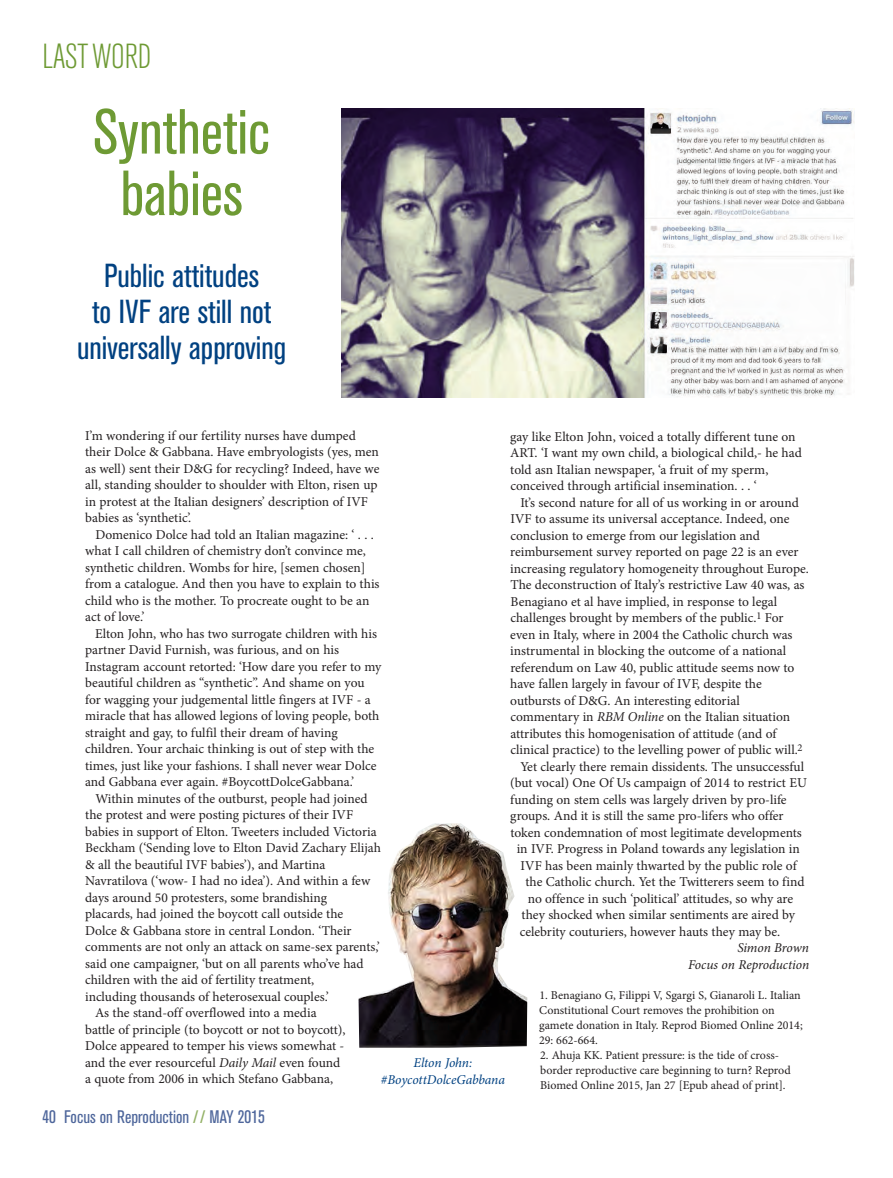
<style>
.page{position:relative;width:893px;height:1178px;background:#fff}
.page>*{position:absolute;margin:0;border:0;box-sizing:border-box;transform-origin:0 0}
.t1{font:condensed 63px/61.5px "Akzidenz Grotesk BQ";color:#6e9a34;text-align:center}
.t2{font:300 condensed 34.5px "Akzidenz Grotesk BQ";letter-spacing:-.015em;color:#6e9a34}
.t3{font:condensed 33px/36px "Akzidenz Grotesk BQ";color:#014181;text-align:center}
.t4{font:condensed 18px "Akzidenz Grotesk BQ";color:#4e669b}
.t5{font:13.5px/16.5px "Minion Pro";color:#231f20}
.t6{font:italic 13.5px/16.5px "Minion Pro";letter-spacing:-.005em;color:#014181;text-align:center}
.t7{font:italic 13.5px/16.5px "Minion Pro";letter-spacing:-.01em;color:#231f20;text-align:right}
.t8{font:12px/15px "Minion Pro";color:#231f20}
.s1{font-style:italic}
.s2{color:#93b166}
</style>
<div class="page">
<img style="left:341px;top:109px;width:514px;height:288px">
<img style="left:358px;top:823px;width:169px;height:225px">
<hr style="left:892px;top:0;width:1px;height:1178px;background:#a4adcd">
<h2 class="t2" style="left:43px;top:44px;width:111px">LAST WORD</h2>
<h1 class="t1" style="left:93px;top:106px;width:179px">Synthetic babies</h1>
<h3 class="t3" style="left:77px;top:260px;width:210px">Public attitudes<br>to IVF are still not universally approving</h3>
<p class="t5" style="left:85px;top:428px;width:296px">I’m wondering if our fertility nurses have dumped their Dolce &amp; Gabbana. Have embryologists (yes, men as well) sent their D&amp;G for recycling? Indeed, have we all, standing shoulder to shoulder with Elton, risen up in protest at the Italian designers’ description of IVF babies as ‘synthetic’.</p>
<p class="t5" style="left:85px;top:527px;width:296px;text-indent:10px">Domenico Dolce had told an Italian magazine: ‘ . . . what I call children of chemistry don’t convince me, synthetic children. Wombs for hire, [semen chosen] from a catalogue. And then you have to explain to this child who is the mother. To procreate ought to be an act of love.’</p>
<p class="t5" style="left:85px;top:626px;width:298px;text-indent:10px">Elton John, who has two surrogate children with his partner David Furnish, was furious, and on his Instagram account retorted: ‘How dare you refer to my beautiful children as “synthetic”. And shame on you for wagging your judgemental little fingers at IVF - a miracle that has allowed legions of loving people, both straight and gay, to fulfil their dream of having children. Your archaic thinking is out of step with the times, just like your fashions. I shall never wear Dolce and Gabbana ever again. #BoycottDolceGabbana.’</p>
<p class="t5" style="left:95px;top:791px;width:274px">Within minutes of the outburst, people had joined</p>
<p class="t5" style="left:85px;top:808px;width:269px">the protest and were posting pictures of their IVF</p>
<p class="t5" style="left:85px;top:824px;width:293px">babies in support of Elton. Tweeters included Victoria</p>
<p class="t5" style="left:85px;top:841px;width:297px">Beckham (‘Sending love to Elton David Zachary Elijah</p>
<p class="t5" style="left:85px;top:857px;width:242px">&amp; all the beautiful IVF babies’), and Martina</p>
<p class="t5" style="left:85px;top:874px;width:287px">Navratilova (‘wow- I had no idea’). And within a few</p>
<p class="t5" style="left:85px;top:890px;width:244px">days around 50 protesters, some brandishing</p>
<p class="t5" style="left:85px;top:907px;width:260px">placards, had joined the boycott call outside the</p>
<p class="t5" style="left:85px;top:923px;width:268px">Dolce &amp; Gabbana store in central London. ‘Their</p>
<p class="t5" style="left:85px;top:940px;width:296px">comments are not only an attack on same-sex parents,’</p>
<p class="t5" style="left:85px;top:956px;width:280px">said one campaigner, ‘but on all parents who’ve had</p>
<p class="t5" style="left:85px;top:973px;width:231px">children with the aid of fertility treatment,</p>
<p class="t5" style="left:85px;top:989px;width:245px">including thousands of heterosexual couples.’</p>
<p class="t5" style="left:95px;top:1006px;width:223px">As the stand-off overflowed into a media</p>
<p class="t5" style="left:85px;top:1022px;width:262px">battle of principle (to boycott or not to boycott),</p>
<p class="t5" style="left:85px;top:1039px;width:261px">Dolce appeared to temper his views somewhat -</p>
<p class="t5" style="left:85px;top:1055px;width:257px">and the ever resourceful <span class="s1">Daily Mail</span> even found</p>
<p class="t5" style="left:85px;top:1072px;width:249px">a quote from 2006 in which Stefano Gabbana,</p>
<p class="t5" style="left:510px;top:429px;width:293px">gay like Elton John, voiced a totally different tune on ART. ‘I want my own child, a biological child,- he had told asn Italian newspaper, ‘a fruit of my sperm, conceived through artificial insemination. . . ‘</p>
<p class="t5" style="left:520px;top:495px;width:280px">It’s second nature for all of us working in or around</p>
<p class="t5" style="left:510px;top:512px;width:281px">IVF to assume its universal acceptance. Indeed, one</p>
<p class="t5" style="left:510px;top:528px;width:251px">conclusion to emerge from our legislation and</p>
<p class="t5" style="left:510px;top:545px;width:290px">reimbursement survey reported on page 22 is an ever</p>
<p class="t5" style="left:510px;top:561px;width:300px">increasing regulatory homogeneity throughout Europe.</p>
<p class="t5" style="left:510px;top:578px;width:296px">The deconstruction of Italy’s restrictive Law 40 was, as</p>
<p class="t5" style="left:510px;top:594px;width:268px">Benagiano et al have implied, in response to legal</p>
<p class="t5" style="left:510px;top:611px;width:274px">challenges brought by members of the public.<sup>1</sup> For</p>
<p class="t5" style="left:510px;top:627px;width:284px">even in Italy, where in 2004 the Catholic church was</p>
<p class="t5" style="left:510px;top:644px;width:278px">instrumental in blocking the outcome of a national</p>
<p class="t5" style="left:510px;top:660px;width:286px">referendum on Law 40, public attitude seems now to</p>
<p class="t5" style="left:510px;top:677px;width:253px">have fallen largely in favour of IVF, despite the</p>
<p class="t5" style="left:510px;top:693px;width:231px">outbursts of D&amp;G. An interesting editorial</p>
<p class="t5" style="left:510px;top:710px;width:281px">commentary in <span class="s1">RBM Online</span> on the Italian situation</p>
<p class="t5" style="left:510px;top:726px;width:268px">attributes this homogenisation of attitude (and of</p>
<p class="t5" style="left:510px;top:743px;width:294px">clinical practice) to the levelling power of public will.<sup>2</sup></p>
<p class="t5" style="left:520px;top:759px;width:285px">Yet clearly there remain dissidents. The unsuccessful</p>
<p class="t5" style="left:510px;top:776px;width:298px">(but vocal) One Of Us campaign of 2014 to restrict EU</p>
<p class="t5" style="left:510px;top:792px;width:278px">funding on stem cells was largely driven by pro-life</p>
<p class="t5" style="left:510px;top:809px;width:275px">groups. And it is still the same pro-lifers who offer</p>
<p class="t5" style="left:510px;top:825px;width:293px">token condemnation of most legitimate developments</p>
<p class="t5" style="left:517px;top:842px;width:285px">in IVF. Progress in Poland towards any legislation in</p>
<p class="t5" style="left:521px;top:858px;width:278px">IVF has been mainly thwarted by the public role of</p>
<p class="t5" style="left:525px;top:875px;width:281px">the Catholic church. Yet the Twitterers seem to find</p>
<p class="t5" style="left:528px;top:891px;width:267px">no offence in such ‘political’ attitudes, so why are</p>
<p class="t5" style="left:522px;top:908px;width:275px">they shocked when similar sentiments are aired by</p>
<p class="t5" style="left:520px;top:924px;width:262px">celebrity couturiers, however hauts they may be.</p>
<p class="t7" style="left:688px;top:941px;width:123px">Simon Brown<br>Focus on Reproduction</p>
<p class="t8" style="left:539px;top:989px;width:265px">1. Benagiano G, Filippi V, Sgargi S, Gianaroli L. Italian Constitutional Court removes the prohibition on gamete donation in Italy. Reprod Biomed Online 2014; 29: 662-664.</p>
<p class="t8" style="left:540px;top:1049px;width:252px">2. Ahuja KK. Patient pressure: is the tide of cross&shy;border reproductive care beginning to turn? Reprod<br>Biomed Online 2015, Jan 27 [Epub ahead of print].</p>
<p class="t6" style="left:381px;top:1056px;width:126px">Elton John: #BoycottDolceGabbana</p>
<h3 class="t4" style="left:43px;top:1110px;width:224px">40 Focus on Reproduction <span class="s2">//</span> MAY 2015</h3>
</div>
